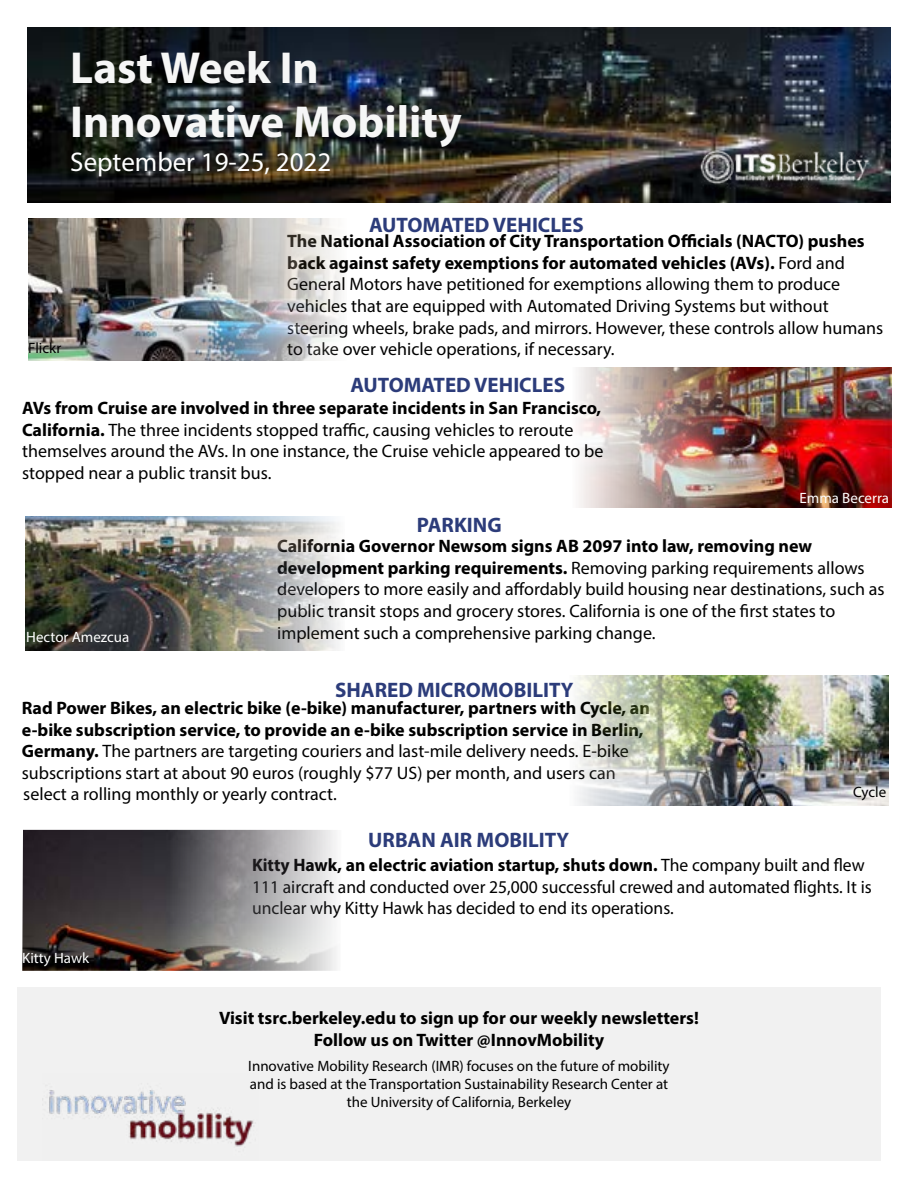
<style>
.page{position:relative;width:918px;height:1188px;background:#fff}
.page>*{position:absolute;margin:0;border:0;box-sizing:border-box;transform-origin:0 0}
.t1{font:700 45px/54px "Myriad Pro";color:#f6f6f6}
.t2{font:27px "Myriad Pro";color:#fff}
.t3{font:700 21px "Myriad Pro";color:#2c3c7a}
.t4{font:18px/21.6px "Myriad Pro";color:#000}
.t5{font:700 18px/21.6px "Myriad Pro";color:#000;text-align:center}
.t6{font:15px/18px "Myriad Pro";color:#000;text-align:center}
.t7{font:15px "Myriad Pro";color:#fff}
.s1{font-weight:700}
</style>
<div class="page">
<img style="left:27px;top:27px;width:864px;height:176px">
<img style="left:575px;top:676px;width:313px;height:130px">
<div style="left:17px;top:988px;width:864px;height:173px;background:#f1f1f1"></div>
<img style="left:49px;top:1090px;width:205px;height:57px">
<img style="left:26px;top:516px;width:314px;height:135px">
<img style="left:28px;top:218px;width:314px;height:143px">
<img style="left:578px;top:367px;width:314px;height:141px">
<img style="left:689px;top:141px;width:190px;height:56px">
<img style="left:22px;top:830px;width:315px;height:141px">
<h1 class="t1" style="left:70px;top:39px;width:393px">Last Week In<br>Innovative Mobility</h1>
<h2 class="t2" style="left:70px;top:145px;width:263px">September 19-25, 2022</h2>
<p class="t6" style="left:28px;top:339px;width:35px">Flickr</p>
<p class="t3" style="left:369px;top:211px;width:216px">AUTOMATED VEHICLES</p>
<p class="t4" style="left:287px;top:230px;width:598px"><span class="s1">The National Association of City Transportation Officials (NACTO) pushes back against safety exemptions for automated vehicles (AVs).</span> Ford and General Motors have petitioned for exemptions allowing them to produce vehicles that are equipped with Automated Driving Systems but without steering wheels, brake pads, and mirrors. However, these controls allow humans to take over vehicle operations, if necessary.</p>
<p class="t3" style="left:350px;top:371px;width:216px">AUTOMATED VEHICLES</p>
<p class="t4" style="left:22px;top:397px;width:583px"><span class="s1">AVs from Cruise are involved in three separate incidents in San Francisco, California.</span> The three incidents stopped traffic, causing vehicles to reroute themselves around the AVs. In one instance, the Cruise vehicle appeared to be stopped near a public transit bus.</p>
<p class="t3" style="left:417px;top:511px;width:86px">PARKING</p>
<p class="t7" style="left:800px;top:489px;width:91px">Emma Becerra</p>
<p class="t7" style="left:26px;top:628px;width:105px">Hector Amezcua</p>
<p class="t4" style="left:277px;top:535px;width:609px"><span class="s1">California Governor Newsom signs AB 2097 into law, removing new development parking requirements.</span> Removing parking requirements allows developers to more easily and affordably build housing near destinations, such as public transit stops and grocery stores. California is one of the first states to implement such a comprehensive parking change.</p>
<p class="t3" style="left:335px;top:676px;width:240px">SHARED MICROMOBILITY</p>
<p class="t4" style="left:22px;top:697px;width:630px"><span class="s1">Rad Power Bikes, an electric bike (e-bike) manufacturer, partners with Cycle, an e-bike subscription service, to provide an e-bike subscription service in Berlin, Germany.</span> The partners are targeting couriers and last-mile delivery needs. E-bike subscriptions start at about 90 euros (roughly $77 US) per month, and users can select a rolling monthly or yearly contract.</p>
<p class="t3" style="left:368px;top:827px;width:202px">URBAN AIR MOBILITY</p>
<p class="t6" style="left:853px;top:782px;width:35px">Cycle</p>
<p class="t7" style="left:22px;top:949px;width:69px">Kitty Hawk</p>
<p class="t4" style="left:252px;top:854px;width:621px"><span class="s1">Kitty Hawk, an electric aviation startup, shuts down.</span> The company built and flew<br>111 aircraft and conducted over 25,000 successful crewed and automated flights. It is unclear why Kitty Hawk has decided to end its operations.</p>
<p class="t5" style="left:219px;top:1007px;width:481px">Visit tsrc.berkeley.edu to sign up for our weekly newsletters!<br>Follow us on Twitter @InnovMobility</p>
<p class="t6" style="left:248px;top:1057px;width:423px">Innovative Mobility Research (IMR) focuses on the future of mobility and is based at the Transportation Sustainability Research Center at the University of California, Berkeley</p>
</div>
